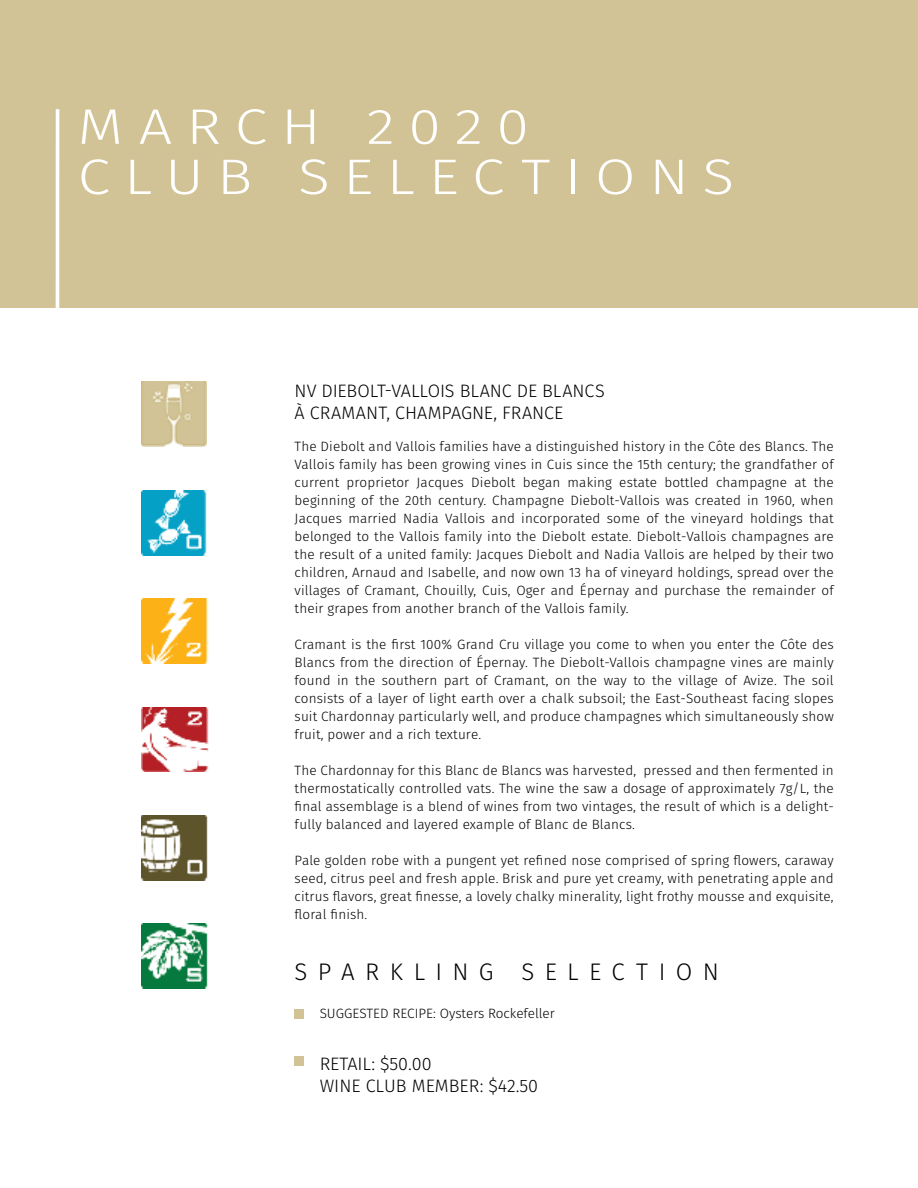
<style>
.page{position:relative;width:918px;height:1188px;background:#fff}
.page>*{position:absolute;margin:0;border:0;box-sizing:border-box;transform-origin:0 0}
.t1{font:300 49.95px/50.2px "Fira Sans";letter-spacing:.23em;color:#fff;scale:1.18 1}
.t2{font:300 24px "Fira Sans";letter-spacing:.43em;color:#000}
.t3{font:300 18px/21.6px "Fira Sans";color:#000}
.t4{font:300 13.5px/18px "Fira Sans";letter-spacing:.01em;color:#000;text-align:justify}
</style>
<div class="page">
<div style="left:0;top:0;width:918px;height:308px;background:#d2c396"></div>
<hr style="left:56px;top:109px;width:3px;height:219px;background:#fff">
<div style="left:295px;top:1009px;width:9px;height:9px;background:#d2c396"></div>
<div style="left:295px;top:1056px;width:9px;height:9px;background:#d2c396"></div>
<img style="left:142px;top:382px;width:65px;height:65px">
<img style="left:142px;top:490px;width:65px;height:65px">
<img style="left:142px;top:599px;width:66px;height:64px">
<img style="left:142px;top:707px;width:67px;height:65px">
<img style="left:142px;top:815px;width:66px;height:65px">
<img style="left:142px;top:924px;width:66px;height:65px">
<h1 class="t1" style="left:78px;top:101px;width:558px">MARCH 2020<br>CLUB SELECTIONS</h1>
<h3 class="t3" style="left:295px;top:380px;width:312px">NV DIEBOLT-VALLOIS BLANC DE BLANCS<br>À CRAMANT, CHAMPAGNE, FRANCE</h3>
<p class="t4" style="left:295px;top:438px;width:541px">The Diebolt and Vallois families have a distinguished history in the Côte des Blancs. The Vallois family has been growing vines in Cuis since the 15th century; the grandfather of current proprietor Jacques Diebolt began making estate bottled champagne at the beginning of the 20th century. Champagne Diebolt-Vallois was created in 1960, when Jacques married Nadia Vallois and incorporated some of the vineyard holdings that belonged to the Vallois family into the Diebolt estate. Diebolt-Vallois champagnes are the result of a united family: Jacques Diebolt and Nadia Vallois are helped by their two children, Arnaud and Isabelle, and now own 13 ha of vineyard holdings, spread over the villages of Cramant, Chouilly, Cuis, Oger and Épernay and purchase the remainder of their grapes from another branch of the Vallois family.</p>
<p class="t4" style="left:295px;top:636px;width:541px">Cramant is the first 100% Grand Cru village you come to when you enter the Côte des Blancs from the direction of Épernay. The Diebolt-Vallois champagne vines are mainly found in the southern part of Cramant, on the way to the village of Avize. The soil consists of a layer of light earth over a chalk subsoil; the East-Southeast facing slopes suit Chardonnay particularly well, and produce champagnes which simultaneously show fruit, power and a rich texture.</p>
<p class="t4" style="left:295px;top:762px;width:541px">The Chardonnay for this Blanc de Blancs was harvested, pressed and then fermented in thermostatically controlled vats. The wine the saw a dosage of approximately 7g/L, the final assemblage is a blend of wines from two vintages, the result of which is a delight&shy;fully balanced and layered example of Blanc de Blancs.</p>
<p class="t4" style="left:295px;top:852px;width:541px">Pale golden robe with a pungent yet refined nose comprised of spring flowers, caraway seed, citrus peel and fresh apple. Brisk and pure yet creamy, with penetrating apple and citrus flavors, great finesse, a lovely chalky minerality, light frothy mousse and exquisite, floral finish.</p>
<h2 class="t2" style="left:295px;top:955px;width:426px">SPARKLING SELECTION</h2>
<p class="t4" style="left:320px;top:1005px;width:237px">SUGGESTED RECIPE: Oysters Rockefeller</p>
<h3 class="t3" style="left:320px;top:1053px;width:220px">RETAIL: $50.00<br>WINE CLUB MEMBER: $42.50</h3>
</div>
